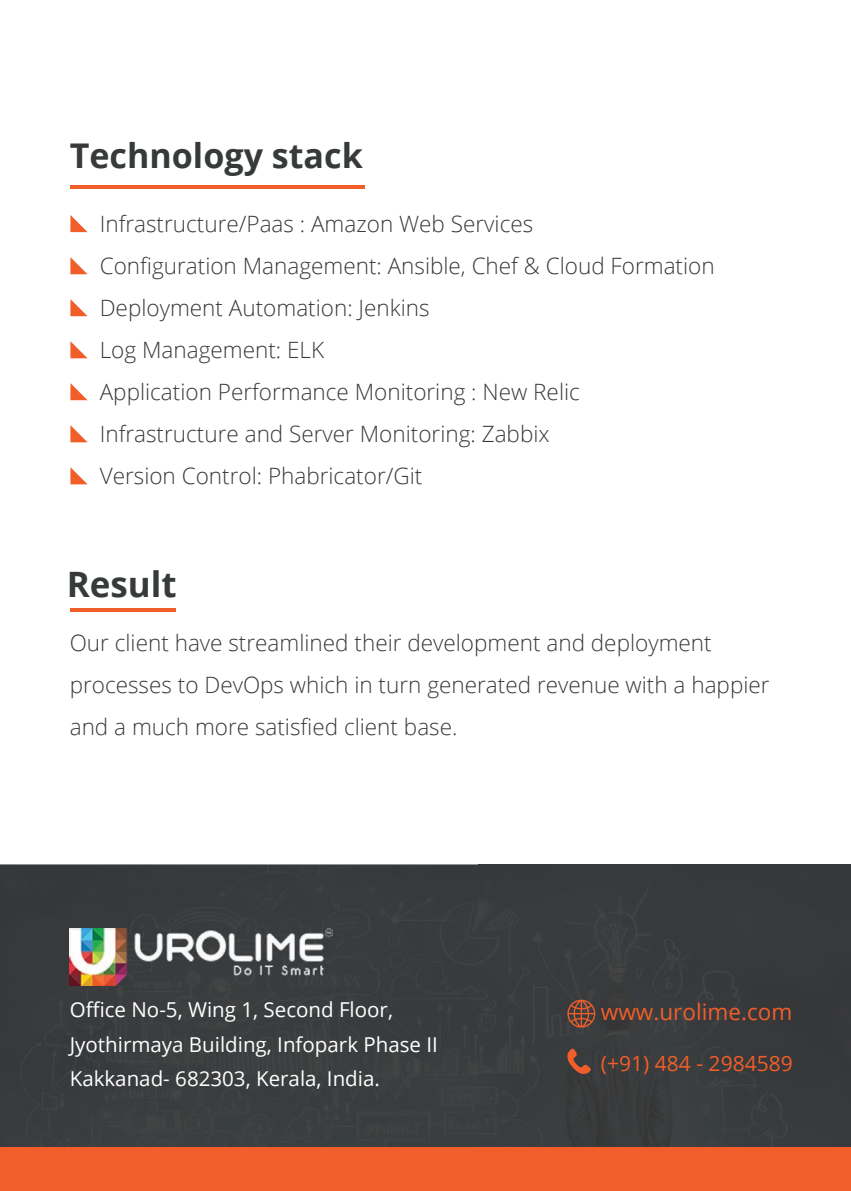
<style>
.page{position:relative;width:851px;height:1191px;background:#fff}
.page>*{position:absolute;margin:0;border:0;box-sizing:border-box;transform-origin:0 0}
.t1{font:700 34.95px "Open Sans";color:#373a3b}
.t2{font:700 34.05px "Open Sans";color:#373a3b}
.t3{font:300 22.5px/42px "Open Sans";color:#373a3b}
.t4{font:22.5px "Open Sans";color:#f15e2a}
.t5{font:21px "Open Sans";color:#f15e2a}
.t6{font:20.55px/34.2px "Open Sans";color:#fff}
</style>
<div class="page">
<div style="left:0;top:864px;width:850px;height:283px;background:#383b3d"></div>
<hr style="left:70px;top:185px;width:294px;height:3px;background:#f15e29">
<hr style="left:70px;top:608px;width:106px;height:3px;background:#f15e29">
<svg style="left:70px;top:257px;width:17px;height:17px"></svg>
<svg style="left:70px;top:299px;width:18px;height:17px"></svg>
<svg style="left:70px;top:341px;width:17px;height:17px"></svg>
<svg style="left:70px;top:215px;width:18px;height:17px"></svg>
<svg style="left:70px;top:425px;width:17px;height:17px"></svg>
<svg style="left:70px;top:467px;width:17px;height:17px"></svg>
<svg style="left:70px;top:383px;width:18px;height:17px"></svg>
<img style="left:70px;top:928px;width:262px;height:57px">
<svg style="left:567px;top:999px;width:28px;height:28px"></svg>
<svg style="left:566px;top:1048px;width:25px;height:26px"></svg>
<div style="left:0;top:1147px;width:850px;height:44px;background:#f15e29"></div>
<h2 class="t2" style="left:70px;top:132px;width:294px">Technology stack</h2>
<p class="t3" style="left:100px;top:202px;width:616px">Infrastructure/Paas : Amazon Web Services<br>Configuration Management: Ansible, Chef &amp; Cloud Formation Deployment Automation: Jenkins<br>Log Management: ELK<br>Application Performance Monitoring : New Relic Infrastructure and Server Monitoring: Zabbix<br>Version Control: Phabricator/Git</p>
<h1 class="t1" style="left:67px;top:560px;width:111px">Result</h1>
<p class="t3" style="left:70px;top:620px;width:701px">Our client have streamlined their development and deployment processes to DevOps which in turn generated revenue with a happier and a much more satisfied client base.</p>
<p class="t6" style="left:70px;top:992px;width:369px">Office No-5, Wing 1, Second Floor,<br>Jyothirmaya Building, Infopark Phase II<br>Kakkanad- 682303, Kerala, India.</p>
<p class="t4" style="left:600px;top:996px;width:193px">www.urolime.com</p>
<p class="t5" style="left:600px;top:1048px;width:193px">(+91) 484 - 2984589</p>
</div>
